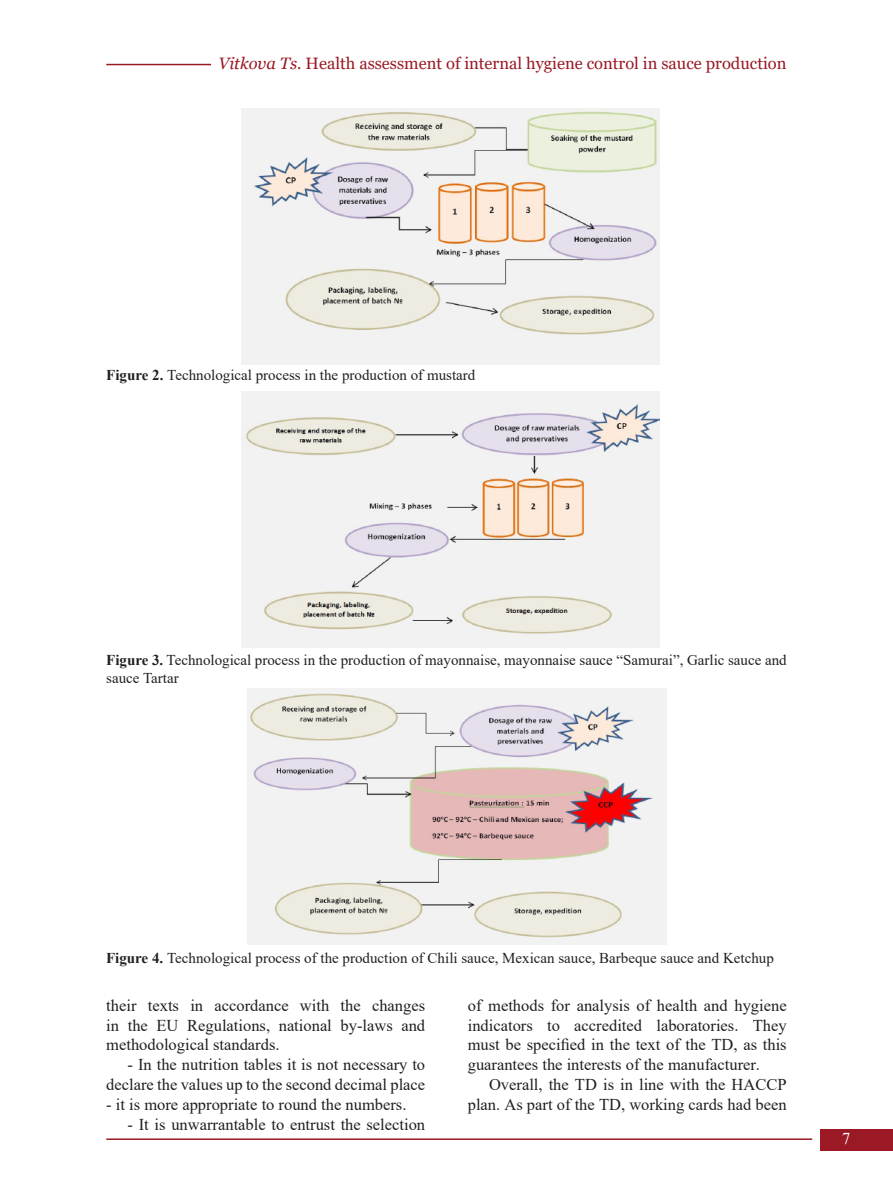
<style>
.page{position:relative;width:893px;height:1191px;background:#fff}
.page>*{position:absolute;margin:0;border:0;box-sizing:border-box;transform-origin:0 0}
.OSN{font:16.5px/19.8px "Times New Roman";color:#231f20;text-align:justify}
.Kolon_Titul{font:16.5px "Georgia";color:#9a1925}
.t1{font:16.5px "Times New Roman";color:#fff}
.Tabl_Fig{font:15px/18px "Times New Roman";color:#231f20}
.s1{font-style:italic}
.s2{font-weight:700}
</style>
<div class="page">
<hr style="left:106px;top:1138px;width:706px;height:2px;background:#9a1925">
<div style="left:821px;top:1129px;width:72px;height:21px;background:#9a1925"></div>
<img style="left:241px;top:108px;width:418px;height:257px">
<img style="left:241px;top:391px;width:419px;height:256px">
<img style="left:248px;top:689px;width:418px;height:255px">
<hr style="left:106px;top:64px;width:105px;height:1px;background:#9a1925">
<p class="Kolon_Titul" style="left:218px;top:53px;width:570px"><span class="s1">Vitkova Ts.</span> Health assessment of internal hygiene control in sauce production</p>
<p class="Tabl_Fig" style="left:106px;top:366px;width:371px"><span class="s2">Figure 2.</span> Technological process in the production of mustard</p>
<p class="Tabl_Fig" style="left:106px;top:650px;width:682px"><span class="s2">Figure 3.</span> Technological process in the production of mayonnaise, mayonnaise sauce “Samurai”, Garlic sauce and sauce Tartar</p>
<p class="Tabl_Fig" style="left:106px;top:948px;width:669px"><span class="s2">Figure 4.</span> Technological process of the production of Chili sauce, Mexican sauce, Barbeque sauce and Ketchup</p>
<p class="OSN" style="left:106px;top:994px;width:320px">their texts in accordance with the changes in the EU Regulations, national by-laws and methodological standards.</p>
<p class="OSN" style="left:106px;top:1054px;width:320px;text-align:right">- In the nutrition tables it is not necessary to declare the values up to the second decimal place</p>
<p class="OSN" style="left:106px;top:1093px;width:302px">- it is more appropriate to round the numbers.</p>
<p class="OSN" style="left:128px;top:1113px;width:299px">- It is unwarrantable to entrust the selection</p>
<p class="OSN" style="left:468px;top:994px;width:320px">of methods for analysis of health and hygiene indicators to accredited laboratories. They must be specified in the text of the TD, as this guarantees the interests of the manufacturer.</p>
<p class="OSN" style="left:468px;top:1074px;width:320px;text-align:right">Overall, the TD is in line with the HACCP plan. As part of the TD, working cards had been</p>
<p class="t1" style="left:842px;top:1126px;width:10px">7</p>
</div>
